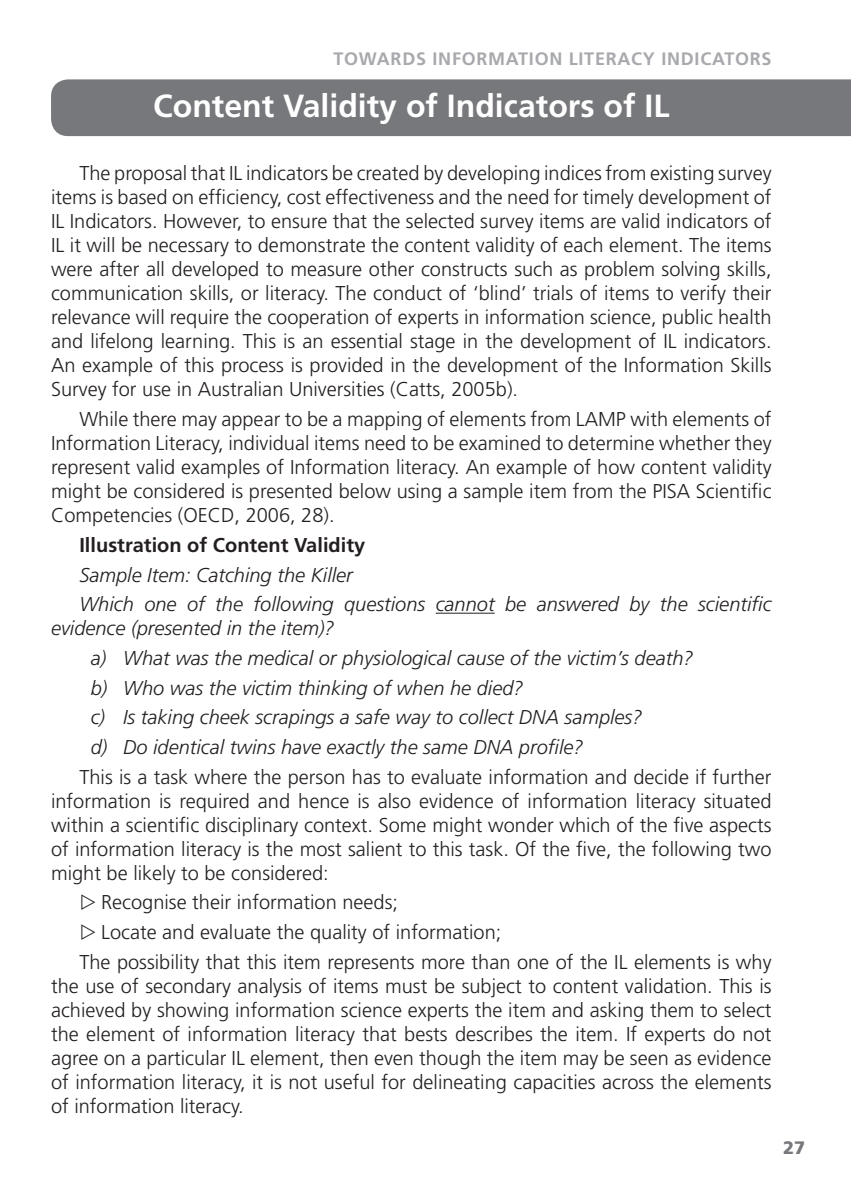
<style>
.page{position:relative;width:851px;height:1191px;background:#fff}
.page>*{position:absolute;margin:0;border:0;box-sizing:border-box;transform-origin:0 0}
.t1{font:700 32px "Frutiger";color:#fff}
.t2{font:300 20px/24px "Frutiger";color:#231f20;text-align:justify}
.t3{font:italic 300 20px/29.6px "Frutiger";color:#231f20}
.t4{font:700 20px "Frutiger";color:#231f20}
.t5{font:700 18px "Frutiger";letter-spacing:.04em;color:#a8a9ad}
.t6{font:900 18px "Frutiger";color:#76787b}
.s1{font-family:"European Pi Three";font-weight:400}
</style>
<div class="page">
<div style="left:51px;top:79px;width:799px;height:57px;background:#76787b"></div>
<hr style="left:435px;top:612px;width:59px;height:1px;background:#231f20">
<p class="t5" style="left:333px;top:51px;width:439px">TOWARDS INFORMATION LITERACY INDICATORS</p>
<h1 class="t1" style="left:153px;top:93px;width:517px">Content Validity of Indicators of IL</h1>
<p class="t2" style="left:51px;top:163px;width:722px;text-indent:28px">The proposal that IL indicators be created by developing indices from existing survey items is based on efficiency, cost effectiveness and the need for timely development of IL Indicators. However, to ensure that the selected survey items are valid indicators of IL it will be necessary to demonstrate the content validity of each element. The items were after all developed to measure other constructs such as problem solving skills, communication skills, or literacy. The conduct of ‘blind’ trials of items to verify their relevance will require the cooperation of experts in information science, public health and lifelong learning. This is an essential stage in the development of IL indicators.<br>An example of this process is provided in the development of the Information Skills Survey for use in Australian Universities (Catts, 2005b).</p>
<p class="t2" style="left:51px;top:409px;width:722px;text-indent:28px">While there may appear to be a mapping of elements from LAMP with elements of Information Literacy, individual items need to be examined to determine whether they represent valid examples of Information literacy. An example of how content validity might be considered is presented below using a sample item from the PISA Scientific Competencies (OECD, 2006, 28).</p>
<p class="t4" style="left:79px;top:537px;width:287px">Illustration of Content Validity</p>
<p class="t3" style="left:79px;top:561px;width:693px">Sample Item: Catching the Killer<br>Which one of the following questions cannot be answered by the scientific</p>
<p class="t3" style="left:91px;top:615px;width:604px;text-indent:-40px">evidence (presented in the item)?<br>a) What was the medical or physiological cause of the victim’s death? b) Who was the victim thinking of when he died?<br>c) Is taking cheek scrapings a safe way to collect DNA samples?<br>d) Do identical twins have exactly the same DNA profile?</p>
<p class="t2" style="left:51px;top:766px;width:722px;text-indent:28px">This is a task where the person has to evaluate information and decide if further information is required and hence is also evidence of information literacy situated within a scientific disciplinary context. Some might wonder which of the five aspects of information literacy is the most salient to this task. Of the five, the following two might be likely to be considered:</p>
<p class="t2" style="left:79px;top:892px;width:320px"><span class="s1">-</span> Recognise their information needs;</p>
<p class="t2" style="left:79px;top:918px;width:693px;line-height:29.6px"><span class="s1">-</span> Locate and evaluate the quality of information;<br>The possibility that this item represents more than one of the IL elements is why</p>
<p class="t2" style="left:51px;top:975px;width:722px">the use of secondary analysis of items must be subject to content validation. This is achieved by showing information science experts the item and asking them to select the element of information literacy that bests describes the item. If experts do not agree on a particular IL element, then even though the item may be seen as evidence of information literacy, it is not useful for delineating capacities across the elements of information literacy.</p>
<p class="t6" style="left:783px;top:1140px;width:24px">27</p>
</div>
